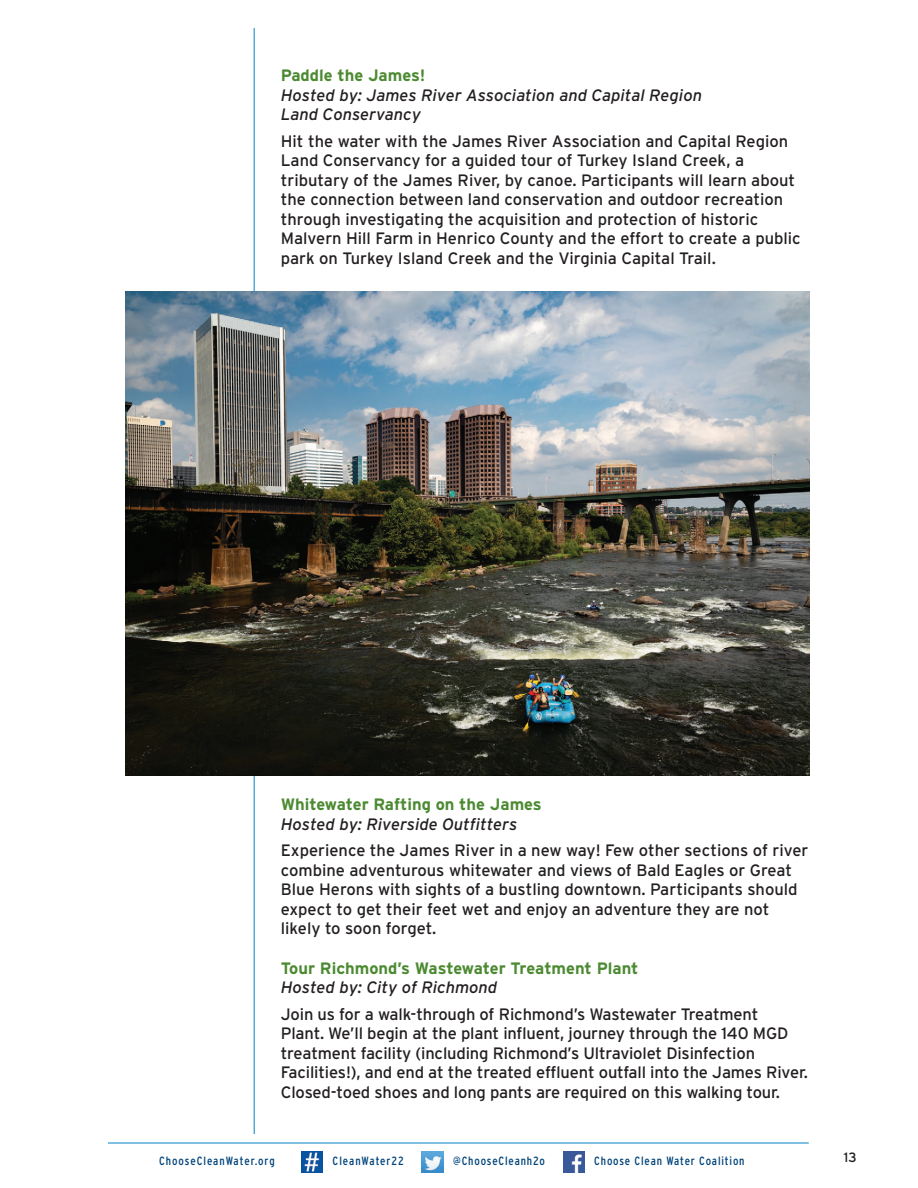
<style>
.page{position:relative;width:918px;height:1188px;background:#fff}
.page>*{position:absolute;margin:0;border:0;box-sizing:border-box;transform-origin:0 0}
.body{font:16.5px/19.5px "Interstate";letter-spacing:-.005em;color:#231f20}
.italic{font:italic 16.5px/19.5px "Interstate";color:#231f20}
.workshops_ind{font:700 16.5px "Interstate";color:#4c8a32}
.t1{font:13.5px "Interstate";color:#231f20}
.t2{font:condensed 12px "Interstate";letter-spacing:.07em;color:#00447b}
</style>
<div class="page">
<hr style="left:108px;top:1143px;width:701px;height:1px;background:#0081c4">
<img style="left:563px;top:1151px;width:22px;height:22px">
<img style="left:422px;top:1151px;width:21px;height:22px">
<img style="left:301px;top:1152px;width:22px;height:20px">
<hr style="left:254px;top:28px;width:1px;height:1106px;background:#0081c4">
<img style="left:126px;top:291px;width:684px;height:485px">
<p class="workshops_ind" style="left:281px;top:66px;width:146px">Paddle the James!</p>
<p class="italic" style="left:281px;top:85px;width:423px">Hosted by: James River Association and Capital Region<br>Land Conservancy</p>
<p class="body" style="left:281px;top:131px;width:522px">Hit the water with the James River Association and Capital Region Land Conservancy for a guided tour of Turkey Island Creek, a tributary of the James River, by canoe. Participants will learn about the connection between land conservation and outdoor recreation through investigating the acquisition and protection of historic Malvern Hill Farm in Henrico County and the effort to create a public park on Turkey Island Creek and the Virginia Capital Trail.</p>
<p class="workshops_ind" style="left:281px;top:795px;width:262px">Whitewater Rafting on the James</p>
<p class="italic" style="left:281px;top:814px;width:238px">Hosted by: Riverside Outfitters</p>
<p class="body" style="left:281px;top:840px;width:529px">Experience the James River in a new way! Few other sections of river combine adventurous whitewater and views of Bald Eagles or Great Blue Herons with sights of a bustling downtown. Participants should expect to get their feet wet and enjoy an adventure they are not likely to soon forget.</p>
<p class="workshops_ind" style="left:281px;top:959px;width:359px">Tour Richmond’s Wastewater Treatment Plant</p>
<p class="italic" style="left:281px;top:978px;width:218px">Hosted by: City of Richmond</p>
<p class="body" style="left:281px;top:1004px;width:529px">Join us for a walk-through of Richmond’s Wastewater Treatment<br>Plant. We’ll begin at the plant influent, journey through the 140 MGD treatment facility (including Richmond’s Ultraviolet Disinfection Facilities!), and end at the treated effluent outfall into the James River.<br>Closed-toed shoes and long pants are required on this walking tour.</p>
<p class="t2" style="left:159px;top:1154px;width:117px">ChooseCleanWater.org</p>
<p class="t2" style="left:333px;top:1154px;width:73px">CleanWater22</p>
<p class="t2" style="left:453px;top:1154px;width:93px">@ChooseCleanh2o</p>
<p class="t2" style="left:594px;top:1154px;width:152px">Choose Clean Water Coalition</p>
<p class="t1" style="left:844px;top:1150px;width:14px">13</p>
</div>
